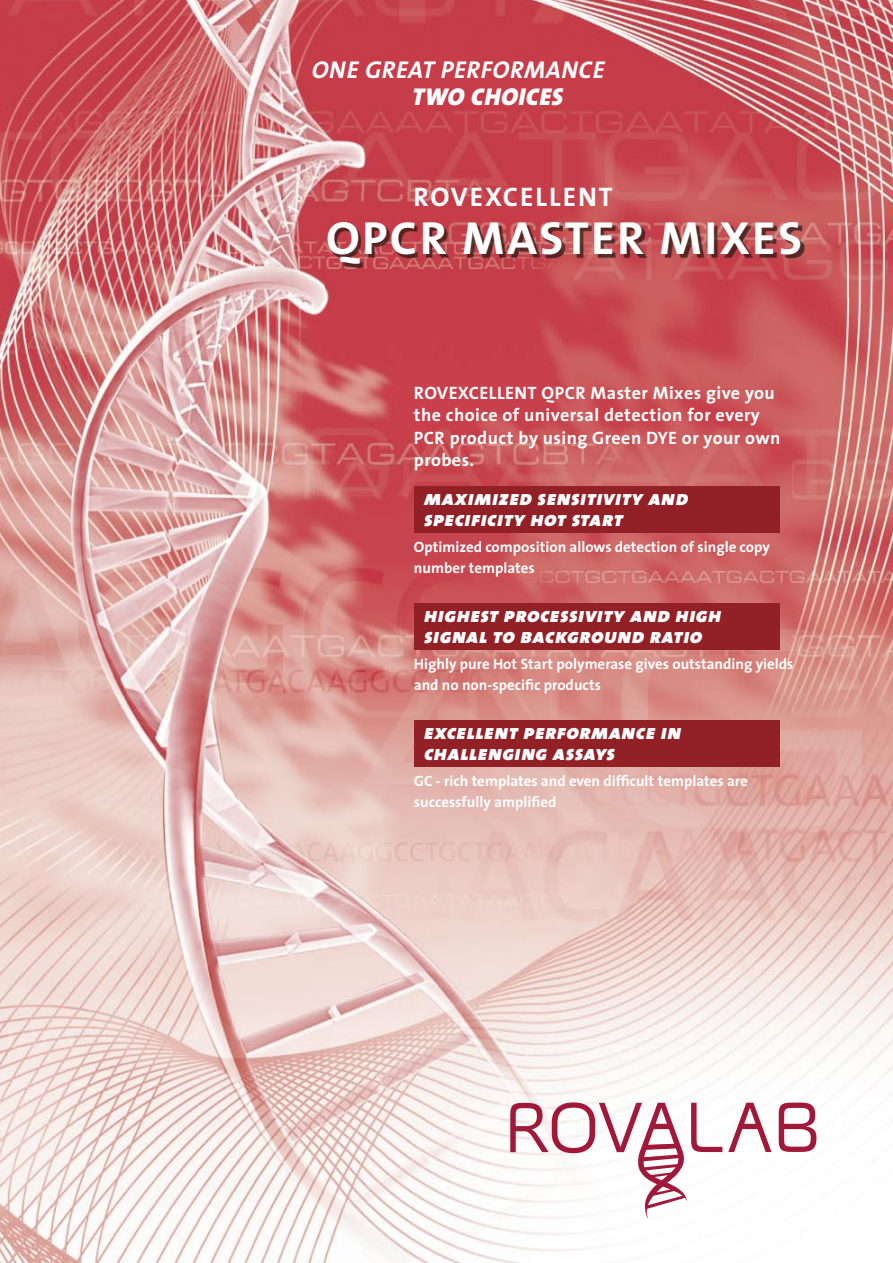
<style>
.page{position:relative;width:893px;height:1263px;background:#fff}
.page>*{position:absolute;margin:0;border:0;box-sizing:border-box;transform-origin:0 0}
.t1{font:700 46.65px "The Sans";letter-spacing:.05em;color:#fff}
.t2{font:700 27px "The Sans";letter-spacing:.075em;color:#fff}
.t3{font:italic 700 24.45px "The Sans";letter-spacing:.025em;color:#fff}
.t4{font:italic 900 24.45px "The Sans";letter-spacing:.025em;color:#fff}
.t5{font:italic 21px/21px "The Sans Black Caps";letter-spacing:.025em;color:#fff}
.t6{font:700 18px/22.5px "The Sans";letter-spacing:.025em;color:#fff}
.t7{font:700 15px/21px "The Sans";color:#fff}
.s1{font-family:"The Sans Bold Caps";font-weight:400}
</style>
<div class="page">
<img style="left:0;top:0;width:893px;height:1263px">
<img style="left:326px;top:192px;width:567px;height:105px">
<div style="left:414px;top:603px;width:366px;height:47px;background:#922027"></div>
<div style="left:414px;top:720px;width:366px;height:47px;background:#922027"></div>
<div style="left:414px;top:486px;width:366px;height:47px;background:#922027"></div>
<svg style="left:779px;top:1102px;width:37px;height:50px"></svg>
<svg style="left:728px;top:1103px;width:43px;height:49px"></svg>
<svg style="left:510px;top:1102px;width:212px;height:116px"></svg>
<h3 class="t3" style="left:312px;top:50px;width:294px">ONE GREAT PERFORMANCE</h3>
<h3 class="t4" style="left:412px;top:76px;width:152px">TWO CHOICES</h3>
<h2 class="t2" style="left:414px;top:174px;width:201px">ROVEXCELLENT</h2>
<h1 class="t1" style="left:326px;top:199px;width:478px"><span class="s1">QPCR</span> MASTER MIXES</h1>
<p class="t6" style="left:414px;top:381px;width:368px">ROVEXCELLENT QPCR Master Mixes give you the choice of universal detection for every PCR product by using Green DYE or your own probes.</p>
<h3 class="t5" style="left:424px;top:487px;width:266px">maximized sensitivity and specificity hot start</h3>
<p class="t7" style="left:414px;top:536px;width:358px">Optimized composition allows detection of single copy number templates</p>
<h3 class="t5" style="left:424px;top:604px;width:299px">highest processivity and high signal to background ratio</h3>
<p class="t7" style="left:414px;top:653px;width:381px">Highly pure Hot Start polymerase gives outstanding yields and no non-specific products</p>
<h3 class="t5" style="left:424px;top:721px;width:259px">excellent performance in challenging assays</h3>
<p class="t7" style="left:414px;top:770px;width:335px">GC - rich templates and even difficult templates are successfully amplified</p>
</div>
